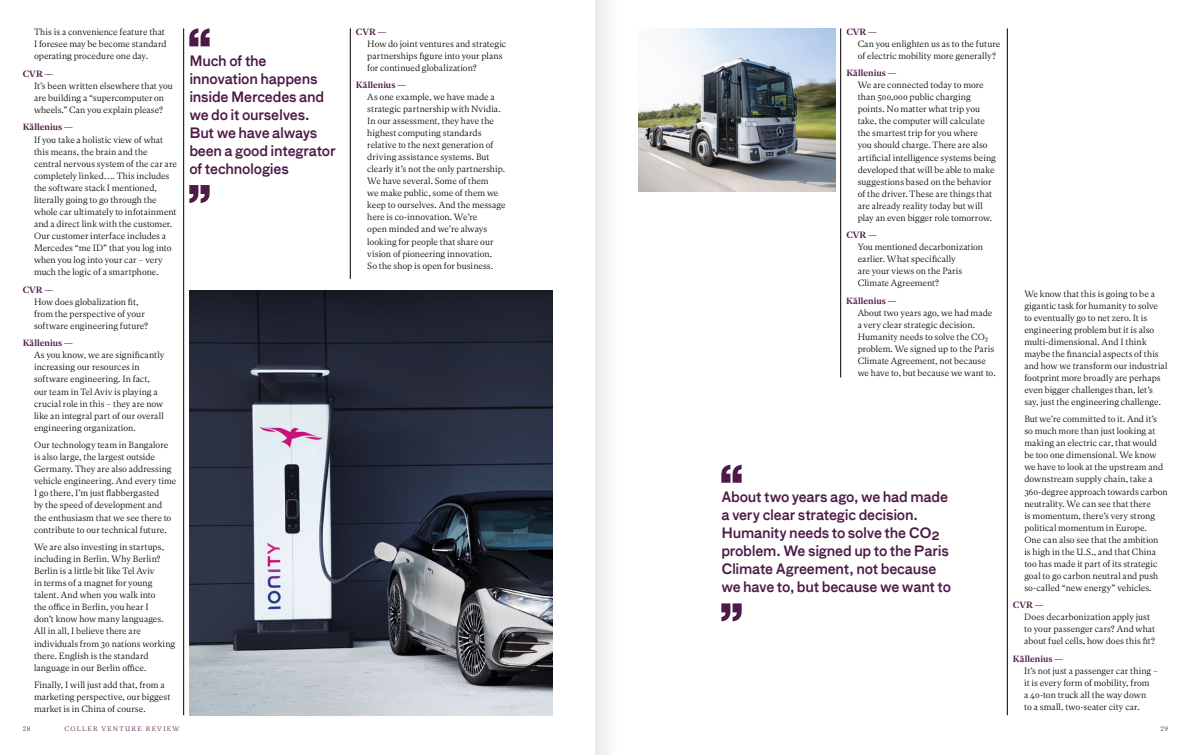
<style>
.page{position:relative;width:1191px;height:755px;background:#fff}
.page>*{position:absolute;margin:0;border:0;box-sizing:border-box;transform-origin:0 0}
.t1{font:500 14px/18px "Bau";letter-spacing:-.015em;color:#4e1a48}
.t2{font:300 9px/12px "Independent Text";letter-spacing:.005em;color:#000}
.t3{font:500 9px "Independent Text";letter-spacing:.01em;color:#4e1a48}
.t4{font:300 6.5px "Independent Text";letter-spacing:.2em;color:#4e1a48}
</style>
<div class="page">
<hr style="left:183px;top:28px;width:1px;height:686px;background:#000">
<hr style="left:350px;top:28px;width:1px;height:251px;background:#000">
<hr style="left:840px;top:28px;width:1px;height:349px;background:#000">
<hr style="left:1007px;top:28px;width:1px;height:686px;background:#000">
<svg style="left:721px;top:464px;width:20px;height:18px"></svg>
<svg style="left:721px;top:603px;width:20px;height:18px"></svg>
<img style="left:189px;top:290px;width:364px;height:424px">
<img style="left:639px;top:28px;width:196px;height:163px">
<svg style="left:189px;top:28px;width:21px;height:18px"></svg>
<svg style="left:189px;top:185px;width:21px;height:18px"></svg>
<div style="left:595px;top:0;width:44px;height:754px;background:linear-gradient(to right,#efefee,#fff)"></div>
<p class="t2" style="left:34px;top:26px;width:134px">This is a convenience feature that<br>I foresee may be become standard operating procedure one day.</p>
<p class="t3" style="left:23px;top:68px;width:33px">CVR —</p>
<p class="t2" style="left:34px;top:80px;width:140px">It’s been written elsewhere that you are building a “supercomputer on wheels.” Can you explain please?</p>
<p class="t3" style="left:23px;top:122px;width:52px">Källenius —</p>
<p class="t2" style="left:34px;top:133px;width:144px">If you take a holistic view of what this means, the brain and the central nervous system of the car are completely linked…. This includes the software stack I mentioned, literally going to go through the whole car ultimately to infotainment and a direct link with the customer.<br>Our customer interface includes a Mercedes “me ID” that you log into when you log into your car – very much the logic of a smartphone.</p>
<p class="t3" style="left:23px;top:283px;width:33px">CVR —</p>
<p class="t2" style="left:34px;top:295px;width:116px">How does globalization fit, from the perspective of your software engineering future?</p>
<p class="t3" style="left:23px;top:337px;width:52px">Källenius —</p>
<p class="t2" style="left:34px;top:349px;width:132px">As you know, we are significantly increasing our resources in software engineering. In fact, our team in Tel Aviv is playing a crucial role in this – they are now like an integral part of our overall engineering organization.</p>
<p class="t2" style="left:34px;top:439px;width:144px">Our technology team in Bangalore is also large, the largest outside Germany. They are also addressing vehicle engineering. And every time I go there, I’m just flabbergasted<br>by the speed of development and the enthusiasm that we see there to contribute to our technical future.</p>
<p class="t2" style="left:34px;top:540px;width:143px">We are also investing in startups, including in Berlin. Why Berlin?<br>Berlin is a little bit like Tel Aviv<br>in terms of a magnet for young talent. And when you walk into<br>the office in Berlin, you hear I<br>don’t know how many languages.<br>All in all, I believe there are individuals from 30 nations working there. English is the standard language in our Berlin office.</p>
<p class="t2" style="left:34px;top:678px;width:138px">Finally, I will just add that, from a marketing perspective, our biggest market is in China of course.</p>
<h1 class="t1" style="left:189px;top:51px;width:148px">Much of the innovation happens inside Mercedes and we do it ourselves.<br>But we have always been a good integrator of technologies</h1>
<p class="t3" style="left:356px;top:26px;width:32px">CVR —</p>
<p class="t2" style="left:367px;top:38px;width:140px">How do joint ventures and strategic partnerships figure into your plans for continued globalization?</p>
<p class="t3" style="left:356px;top:79px;width:52px">Källenius —</p>
<p class="t2" style="left:367px;top:91px;width:140px">As one example, we have made a strategic partnership with Nvidia.<br>In our assessment, they have the highest computing standards relative to the next generation of driving assistance systems. But clearly it’s not the only partnership.<br>We have several. Some of them<br>we make public, some of them we keep to ourselves. And the message here is co-innovation. We’re<br>open minded and we’re always looking for people that share our vision of pioneering innovation.<br>So the shop is open for business.</p>
<p class="t3" style="left:846px;top:26px;width:32px">CVR —</p>
<p class="t2" style="left:857px;top:38px;width:144px">Can you enlighten us as to the future of electric mobility more generally?</p>
<p class="t3" style="left:846px;top:67px;width:52px">Källenius —</p>
<p class="t2" style="left:857px;top:79px;width:140px">We are connected today to more than 500,000 public charging points. No matter what trip you take, the computer will calculate the smartest trip for you where<br>you should charge. There are also artificial intelligence systems being developed that will be able to make suggestions based on the behavior of the driver. These are things that are already reality today but will play an even bigger role tomorrow.</p>
<p class="t3" style="left:846px;top:229px;width:32px">CVR —</p>
<p class="t2" style="left:857px;top:241px;width:127px">You mentioned decarbonization earlier. What specifically<br>are your views on the Paris<br>Climate Agreement?</p>
<p class="t3" style="left:846px;top:294px;width:52px">Källenius —</p>
<p class="t2" style="left:857px;top:306px;width:139px">About two years ago, we had made a very clear strategic decision.<br>Humanity needs to solve the CO₂ problem. We signed up to the Paris<br>Climate Agreement, not because we have to, but because we want to.</p>
<h1 class="t1" style="left:721px;top:487px;width:231px">About two years ago, we had made a very clear strategic decision.<br>Humanity needs to solve the CO2 problem. We signed up to the Paris<br>Climate Agreement, not because we have to, but because we want to</h1>
<p class="t2" style="left:1024px;top:287px;width:145px">We know that this is going to be a gigantic task for humanity to solve to eventually go to net zero. It is engineering problem but it is also multi-dimensional. And I think maybe the financial aspects of this and how we transform our industrial footprint more broadly are perhaps even bigger challenges than, let’s say, just the engineering challenge.</p>
<p class="t2" style="left:1024px;top:413px;width:145px">But we’re committed to it. And it’s so much more than just looking at making an electric car, that would be too one dimensional. We know we have to look at the upstream and downstream supply chain, take a 360-degree approach towards carbon neutrality. We can see that there<br>is momentum, there’s very strong political momentum in Europe.<br>One can also see that the ambition<br>is high in the U.S., and that China too has made it part of its strategic goal to go carbon neutral and push so-called “new energy” vehicles.</p>
<p class="t3" style="left:1013px;top:599px;width:32px">CVR —</p>
<p class="t2" style="left:1024px;top:610px;width:132px">Does decarbonization apply just to your passenger cars? And what about fuel cells, how does this fit?</p>
<p class="t3" style="left:1013px;top:652px;width:52px">Källenius —</p>
<p class="t2" style="left:1024px;top:664px;width:135px">It’s not just a passenger car thing – it is every form of mobility, from<br>a 40-ton truck all the way down<br>to a small, two-seater city car.</p>
<p class="t4" style="left:23px;top:724px;width:9px">28</p>
<p class="t4" style="left:64px;top:724px;width:117px">COLLER VENTURE REVIEW</p>
<p class="t4" style="left:1160px;top:724px;width:9px">29</p>
</div>
